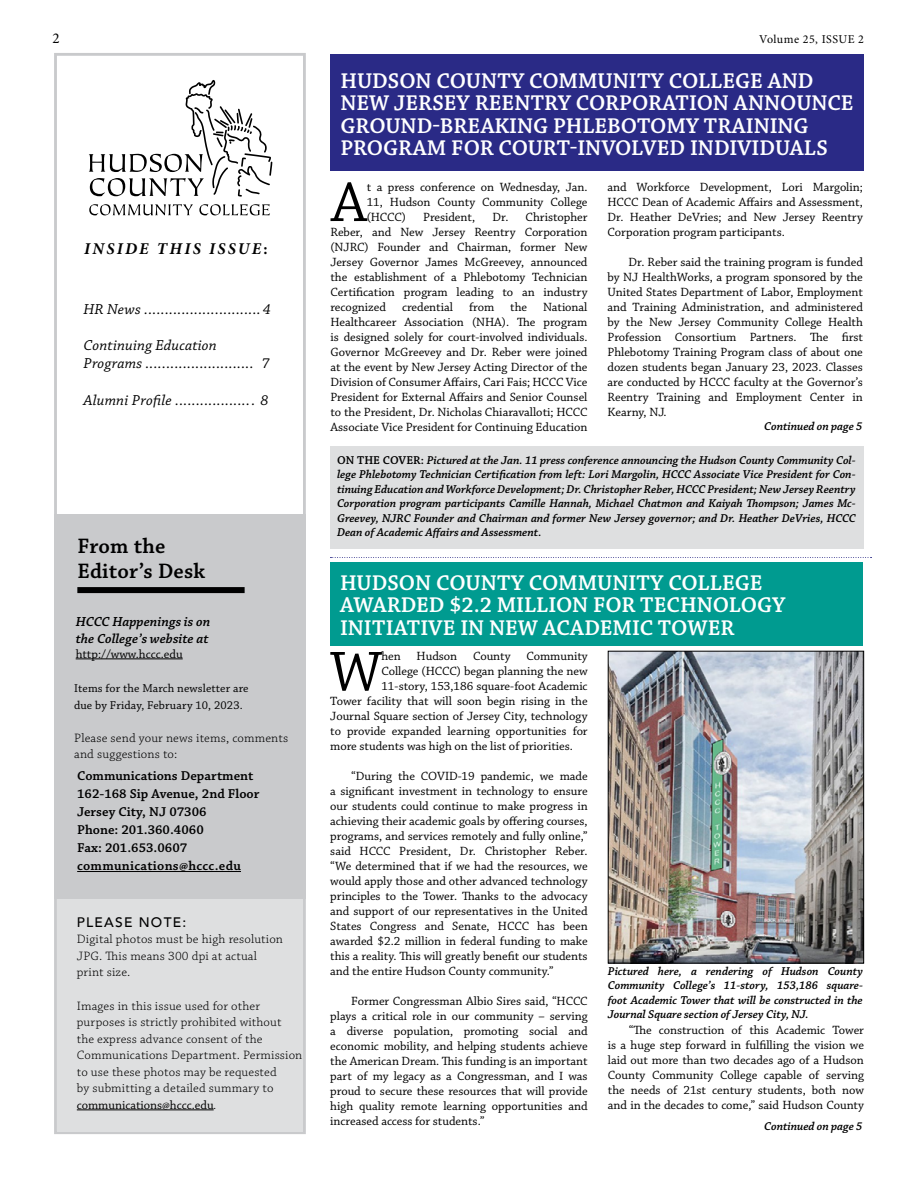
<style>
.page{position:relative;width:918px;height:1188px;background:#fff}
.page>*{position:absolute;margin:0;border:0;box-sizing:border-box;transform-origin:0 0}
.t1{font:58.8px "Chaparral Pro";color:#000}
.t2{font:600 22.5px/22.5px "Chaparral Pro";letter-spacing:-.005em;color:#fff}
.t3{font:600 22.05px/24.8px "Chaparral Pro";letter-spacing:.01em;color:#000}
.t4{font:italic 700 16.5px "Minion Pro";letter-spacing:.14em;color:#000}
.t5{font:15.15px/18.1px "Chaparral Pro It Capt";letter-spacing:.01em;color:#000}
.t6{font:15px "Minion Pro";color:#000}
.t7{font:13.8px/16.5px "Chaparral Pro Semibold It Capt";color:#000}
.t8{font:500 13.8px "Avenir";letter-spacing:.09em;color:#000}
.t9{font:13.5px/18px "Chaparral Pro Semibold Capt";color:#000}
.t10{font:12.75px/16.5px "Chaparral Pro Light Capt";letter-spacing:.01em;color:#000}
.t11{font:12.6px/15px "Chaparral Pro";letter-spacing:-.005em;color:#000;text-align:justify}
.t12{font:italic 600 12px/14.4px "Chaparral Pro";color:#000;text-align:justify}
.t13{font:12px/16.5px "Chaparral Pro";letter-spacing:.01em;color:#000}
.t14{font:12px "Minion Pro";letter-spacing:.04em;color:#000}
.s1{font-style:normal;font-stretch:condensed}
.s2{font-family:"Chaparral Pro Light It Capt";font-size:12.75px}
.s3{font-style:normal}
</style>
<div class="page">
<div style="left:54px;top:53px;width:252px;height:1081px;border:3px solid #c9cacc"></div>
<div style="left:57px;top:898px;width:246px;height:233px;background:#dedfe0"></div>
<div style="left:54px;top:514px;width:252px;height:384px;background:#c9cacc"></div>
<div style="left:77px;top:587px;width:168px;height:6px;background:#000"></div>
<hr style="left:76px;top:659px;width:107px;height:1px;background:#000">
<div style="left:330px;top:447px;width:534px;height:102px;background:#dedfe0"></div>
<hr style="left:77px;top:871px;width:164px;height:1px;background:#000">
<hr style="left:77px;top:1110px;width:137px;height:1px;background:#000">
<svg style="left:89px;top:80px;width:183px;height:117px"></svg>
<svg style="left:89px;top:204px;width:104px;height:11px"></svg>
<svg style="left:199px;top:204px;width:71px;height:11px"></svg>
<div style="left:330px;top:54px;width:534px;height:117px;background:#2a2a86"></div>
<img style="left:610px;top:653px;width:252px;height:308px">
<div style="left:608px;top:651px;width:256px;height:312px;border:1px solid #000"></div>
<div style="left:330px;top:562px;width:533px;height:83px;background:#009b90"></div>
<svg style="left:330px;top:557px;width:542px;height:1px"></svg>
<p class="t6" style="left:53px;top:28px;width:9px">2</p>
<p class="t14" style="left:759px;top:31px;width:106px">Volume 25, ISSUE 2</p>
<h3 class="t4" style="left:84px;top:237px;width:185px">INSIDE THIS ISSUE<span class="s1">:</span></h3>
<p class="t5" style="left:83px;top:300px;width:189px">HR News ............................ 4</p>
<p class="t5" style="left:83px;top:337px;width:188px">Continuing Education<br>Programs .......................... 7</p>
<p class="t5" style="left:83px;top:391px;width:186px">Alumni Profile ................... 8</p>
<h3 class="t3" style="left:77px;top:535px;width:129px">From the<br>Editor’s Desk</h3>
<p class="t7" style="left:76px;top:614px;width:136px">HCCC Happenings is on the College’s website at</p>
<p class="t11" style="left:76px;top:647px;width:109px">http://www.hccc.edu</p>
<p class="t13" style="left:74px;top:680px;width:176px">Items for the March newsletter are due by Friday, February 10, 2023.</p>
<p class="t10" style="left:74px;top:730px;width:216px">Please send your news items, comments and suggestions to:</p>
<p class="t9" style="left:77px;top:767px;width:184px">Communications Department<br>162-168 Sip Avenue, 2nd Floor<br>Jersey City, NJ 07306<br>Phone: 201.360.4060<br>Fax: 201.653.0607 communications@hccc.edu</p>
<p class="t8" style="left:77px;top:910px;width:111px">PLEASE NOTE:</p>
<p class="t10" style="left:77px;top:932px;width:208px">Digital photos must be high resolution<br>JPG. This means 300 dpi at actual print size.</p>
<p class="t10" style="left:77px;top:998px;width:227px">Images in this issue used for other purposes is strictly prohibited without<br>the express advance consent of the Communications Department. Permission to use these photos may be requested<br>by submitting a detailed summary to</p>
<p class="t11" style="left:77px;top:1098px;width:142px">communications@hccc.edu<span class="s2">.</span></p>
<h2 class="t2" style="left:340px;top:70px;width:515px">HUDSON COUNTY COMMUNITY COLLEGE AND NEW JERSEY REENTRY CORPORATION ANNOUNCE GROUND-BREAKING PHLEBOTOMY TRAINING PROGRAM FOR COURT-INVOLVED INDIVIDUALS</h2>
<p class="t11" style="left:608px;top:180px;width:257px">and Workforce Development, Lori Margolin; HCCC Dean of Academic Affairs and Assessment, Dr. Heather DeVries; and New Jersey Reentry Corporation program participants.</p>
<p class="t11" style="left:608px;top:255px;width:257px;text-indent:21px">Dr. Reber said the training program is funded by NJ HealthWorks, a program sponsored by the United States Department of Labor, Employment and Training Administration, and administered by the New Jersey Community College Health Profession Consortium Partners. The first Phlebotomy Training Program class of about one dozen students began January 23, 2023. Classes are conducted by HCCC faculty at the Governor’s Reentry Training and Employment Center in Kearny, NJ.</p>
<p class="t12" style="left:764px;top:419px;width:100px">Continued on page 5</p>
<h1 class="t1" style="left:331px;top:170px;width:37px">A</h1>
<p class="t11" style="left:367px;top:180px;width:222px">t a press conference on Wednesday, Jan.<br>11, Hudson County Community College (HCCC)</p>
<p class="t11" style="left:330px;top:210px;width:259px;text-indent:162px">Dr. Christopher Reber, and New Jersey Reentry Corporation (NJRC) Founder and Chairman, former New Jersey Governor James McGreevey, announced the establishment of a Phlebotomy Technician Certification program leading to an industry recognized</p>
<p class="t11" style="left:423px;top:210px;width:54px">President,</p>
<p class="t11" style="left:330px;top:300px;width:259px;text-indent:213px">National Healthcareer Association (NHA). The program is designed solely for court-involved individuals.<br>Governor McGreevey and Dr. Reber were joined at the event by New Jersey Acting Director of the Division of Consumer Affairs, Cari Fais; HCCC Vice President for External Affairs and Senior Counsel to the President, Dr. Nicholas Chiaravalloti; HCCC Associate Vice President for Continuing Education</p>
<p class="t11" style="left:402px;top:300px;width:53px">credential</p>
<p class="t11" style="left:469px;top:300px;width:27px">from</p>
<p class="t11" style="left:510px;top:300px;width:18px">the</p>
<p class="t12" style="left:337px;top:453px;width:520px"><span class="s3">ON THE COVER:</span> Pictured at the Jan. 11 press conference announcing the Hudson County Community Col&shy;lege Phlebotomy Technician Certification from left: Lori Margolin, HCCC Associate Vice President for Con&shy;tinuing Education and Workforce Development; Dr. Christopher Reber, HCCC President; New Jersey Reentry Corporation program participants Camille Hannah, Michael Chatmon and Kaiyah Thompson; James Mc-Greevey, NJRC Founder and Chairman and former New Jersey governor; and Dr. Heather DeVries, HCCC Dean of Academic Affairs and Assessment.</p>
<h2 class="t2" style="left:340px;top:572px;width:447px">HUDSON COUNTY COMMUNITY COLLEGE<br>AWARDED $2.2 MILLION FOR TECHNOLOGY<br>INITIATIVE IN NEW ACADEMIC TOWER</h2>
<h1 class="t1" style="left:330px;top:639px;width:53px">W</h1>
<p class="t11" style="left:381px;top:649px;width:21px">hen</p>
<p class="t11" style="left:417px;top:649px;width:173px">Hudson County Community</p>
<p class="t11" style="left:381px;top:664px;width:208px">College (HCCC) began planning the new</p>
<p class="t11" style="left:381px;top:679px;width:208px">11-story, 153,186 square-foot Academic</p>
<p class="t11" style="left:330px;top:694px;width:259px">Tower facility that will soon begin rising in the</p>
<p class="t11" style="left:330px;top:709px;width:259px">Journal Square section of Jersey City, technology</p>
<p class="t11" style="left:330px;top:724px;width:259px">to provide expanded learning opportunities for</p>
<p class="t11" style="left:330px;top:739px;width:244px">more students was high on the list of priorities.</p>
<p class="t11" style="left:330px;top:769px;width:259px;text-indent:21px">“During the COVID-19 pandemic, we made a significant investment in technology to ensure our students could continue to make progress in achieving their academic goals by offering courses, programs, and services remotely and fully online,” said HCCC President, Dr. Christopher Reber. “We determined that if we had the resources, we would apply those and other advanced technology principles to the Tower. Thanks to the advocacy and support of our representatives in the United States Congress and Senate, HCCC has been awarded $2.2 million in federal funding to make this a reality. This will greatly benefit our students and the entire Hudson County community.”</p>
<p class="t11" style="left:330px;top:994px;width:259px;text-indent:21px">Former Congressman Albio Sires said, “HCCC plays a critical role in our community – serving a diverse population, promoting social and economic mobility, and helping students achieve the American Dream. This funding is an important part of my legacy as a Congressman, and I was proud to secure these resources that will provide high quality remote learning opportunities and increased access for students.”</p>
<p class="t12" style="left:608px;top:964px;width:257px">Pictured here, a rendering of Hudson County Community College’s 11-story, 153,186 square&shy;foot Academic Tower that will be constructed in the Journal Square section of Jersey City, NJ.</p>
<p class="t11" style="left:608px;top:1023px;width:258px;text-indent:21px">“The construction of this Academic Tower is a huge step forward in fulfilling the vision we laid out more than two decades ago of a Hudson County Community College capable of serving the needs of 21st century students, both now and in the decades to come,” said Hudson County</p>
<p class="t12" style="left:764px;top:1119px;width:100px">Continued on page 5</p>
</div>
